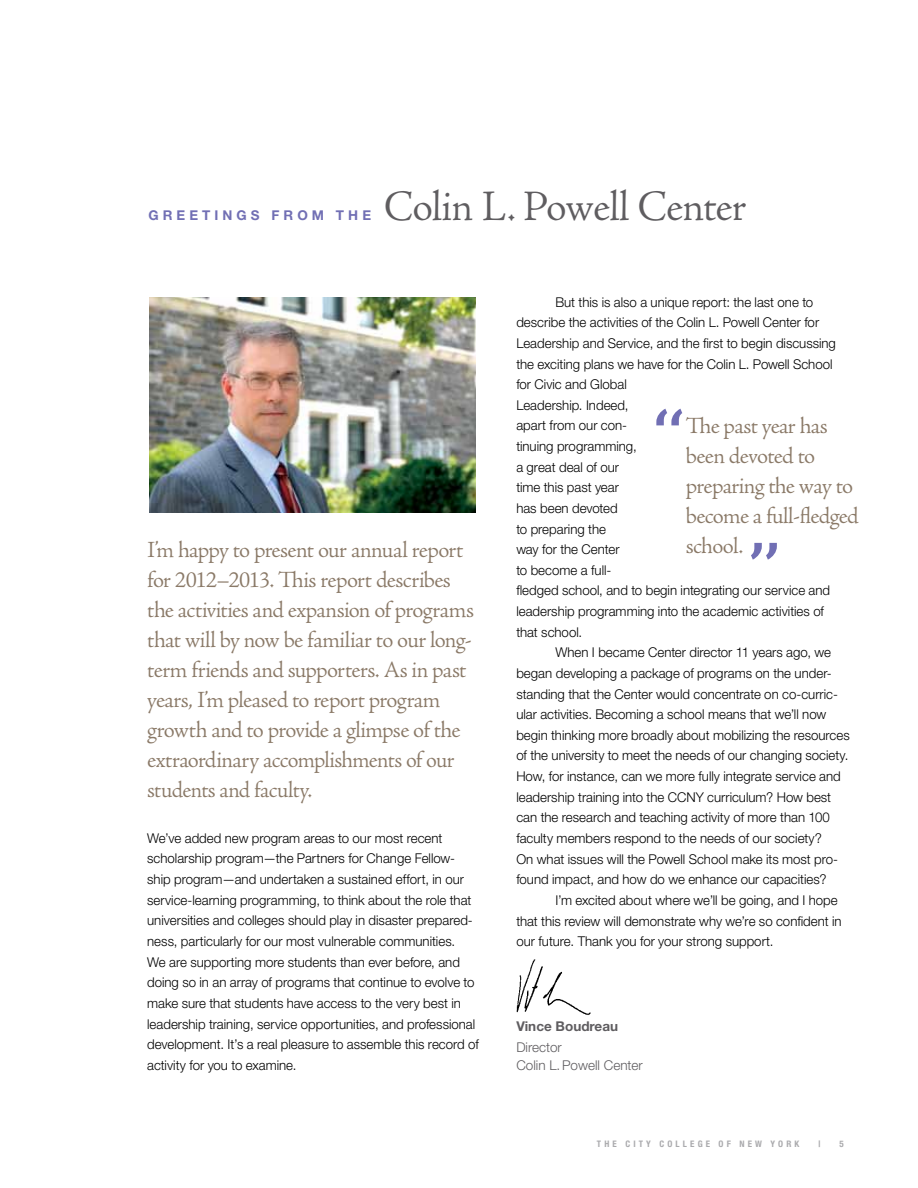
<style>
.page{position:relative;width:918px;height:1188px;background:#fff}
.page>*{position:absolute;margin:0;border:0;box-sizing:border-box;transform-origin:0 0}
.t1{font:81px "Orator Std";color:#716fb4}
.t2{font:300 43.5px "Adobe Jenson Pro";letter-spacing:-.02em;color:#5f5d60}
.t3{font:300 23.25px/30px "Adobe Jenson Pro";letter-spacing:-.025em;color:#8a7967}
.t4{font:300 13.5px/20.7px "Helvetica Neue LT Std";color:#000}
.t5{font:300 13.5px/18px "Helvetica Neue LT Std";color:#5f5d60}
.t6{font:700 13.5px "Helvetica Neue LT Std";letter-spacing:.3em;color:#716fb4}
.t7{font:700 13.5px "Helvetica Neue LT Std";color:#5f5d60}
.t8{font:700 condensed 9px "Helvetica Neue LT Std";letter-spacing:.35em;color:#aaaaad}
</style>
<div class="page">
<img style="left:516px;top:959px;width:75px;height:56px">
<img style="left:150px;top:297px;width:326px;height:216px">
<p class="t6" style="left:148px;top:207px;width:87px">Gree ting</p>
<p class="t6" style="left:251px;top:207px;width:110px">s from the</p>
<h2 class="t2" style="left:384px;top:182px;width:364px">Colin L. Powell Center</h2>
<p class="t3" style="left:147px;top:535px;width:328px">I’m happy to present our annual report for 2012–2013. This report describes the activities and expansion of programs that will by now be familiar to our long&shy;term friends and supporters. As in past years, I’m pleased to report program growth and to provide a glimpse of the extraordinary accomplishments of our students and faculty.</p>
<p class="t4" style="left:147px;top:827px;width:333px">We’ve added new program areas to our most recent scholarship program—the Partners for Change Fellow&shy;ship program—and undertaken a sustained effort, in our service-learning programming, to think about the role that universities and colleges should play in disaster prepared&shy;ness, particularly for our most vulnerable communities.<br>We are supporting more students than ever before, and doing so in an array of programs that continue to evolve to make sure that students have access to the very best in leadership training, service opportunities, and professional development. It’s a real pleasure to assemble this record of activity for you to examine.</p>
<p class="t4" style="left:516px;top:291px;width:321px;text-indent:39px">But this is also a unique report: the last one to describe the activities of the Colin L. Powell Center for<br>Leadership and Service, and the first to begin discussing the exciting plans we have for the Colin L. Powell School for Civic and Global<br>Leadership. Indeed,<br>apart from our con-<br>tinuing programming,<br>a great deal of our<br>time this past year<br>has been devoted<br>to preparing the<br>way for the Center<br>to become a full-<br>fledged school, and to begin integrating our service and leadership programming into the academic activities of that school.</p>
<p class="t4" style="left:516px;top:642px;width:335px;text-indent:39px">When I became Center director 11 years ago, we began developing a package of programs on the under&shy;standing that the Center would concentrate on co-curric&shy;ular activities. Becoming a school means that we’ll now begin thinking more broadly about mobilizing the resources of the university to meet the needs of our changing society.<br>How, for instance, can we more fully integrate service and leadership training into the CCNY curriculum? How best can the research and teaching activity of more than 100 faculty members respond to the needs of our society?<br>On what issues will the Powell School make its most pro&shy;found impact, and how do we enhance our capacities?</p>
<p class="t4" style="left:516px;top:889px;width:327px;text-indent:39px">I’m excited about where we’ll be going, and I hope that this review will demonstrate why we’re so confident in our future. Thank you for your strong support.</p>
<h1 class="t1" style="left:645px;top:379px;width:50px">“</h1>
<h3 class="t3" style="left:686px;top:412px;width:175px">The past year has been devoted to preparing the way to become a full-fledged school.</h3>
<h1 class="t1" style="left:740px;top:512px;width:50px">”</h1>
<p class="t7" style="left:516px;top:1018px;width:103px">Vince Boudreau</p>
<p class="t5" style="left:516px;top:1038px;width:128px">Director<br>Colin L. Powell Center</p>
<p class="t8" style="left:597px;top:1138px;width:204px">THE CITY COLLEGE OF NEW YORK</p>
<p class="t8" style="left:818px;top:1138px;width:3px">|</p>
<p class="t8" style="left:839px;top:1138px;width:6px">5</p>
</div>
